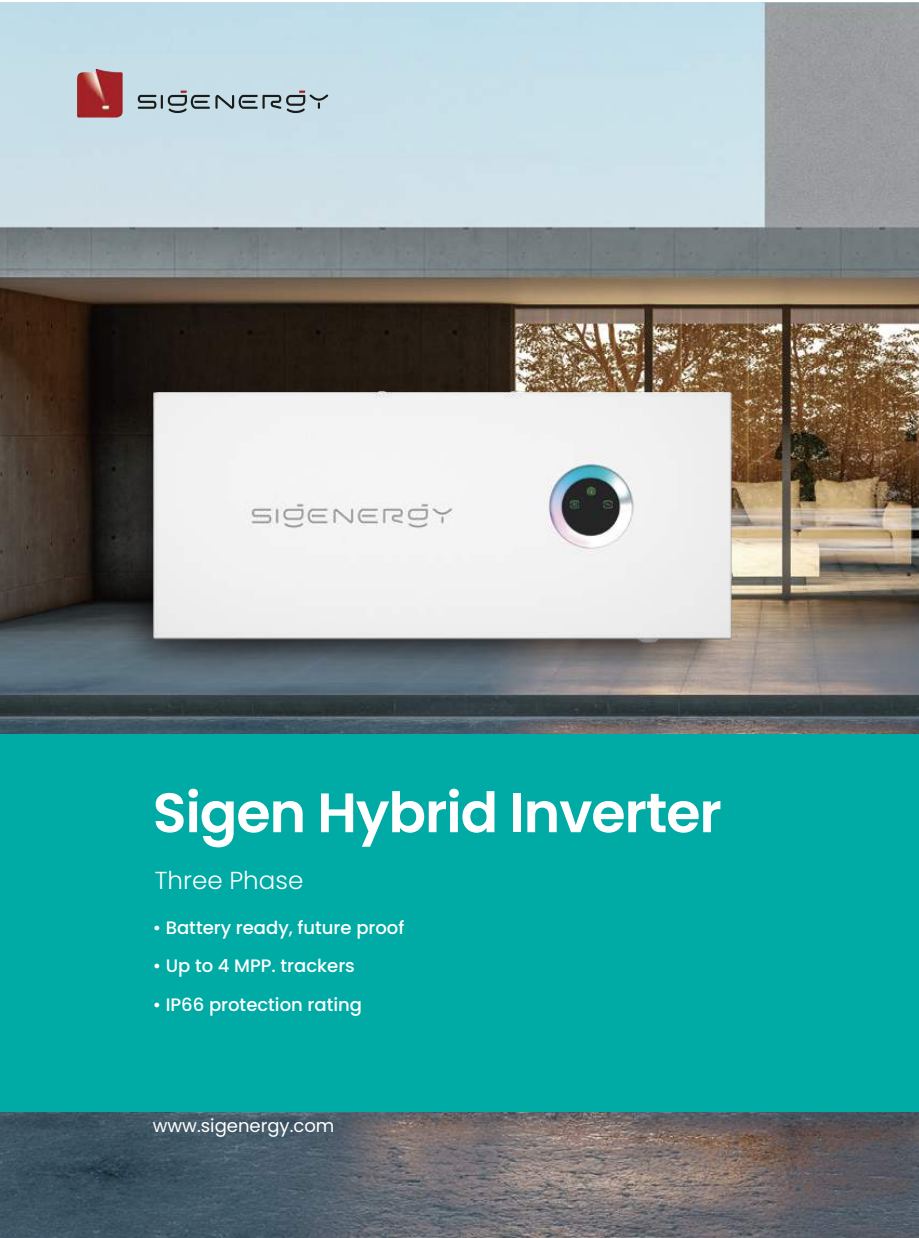
<style>
.page{position:relative;width:919px;height:1238px;background:#fff}
.page>*{position:absolute;margin:0;border:0;box-sizing:border-box;transform-origin:0 0}
.t1{font:600 55.5px "Poppins";letter-spacing:-.02em;color:#fff}
.t2{font:300 24.6px "Poppins";color:#fff}
.t3{font:500 18px "Poppins";color:#fff}
.t4{font:18px "Poppins";color:#fff}
</style>
<div class="page">
<div style="left:0;top:733px;width:918px;height:429px;background:#00aaa5"></div>
<img style="left:0;top:208px;width:918px;height:526px">
<img style="left:0;top:1112px;width:918px;height:125px">
<svg style="left:138px;top:91px;width:190px;height:22px;background:#9fb0b8"></svg>
<img style="left:77px;top:69px;width:46px;height:49px">
<svg style="left:96px;top:72px;width:2px;height:7px"></svg>
<h1 class="t1" style="left:153px;top:780px;width:570px">Sigen Hybrid Inverter</h1>
<h2 class="t2" style="left:155px;top:865px;width:150px">Three Phase</h2>
<p class="t3" style="left:153px;top:917px;width:253px">• Battery ready, future proof</p>
<p class="t3" style="left:153px;top:955px;width:204px">• Up to 4 MPP. trackers</p>
<p class="t3" style="left:153px;top:993px;width:211px">• IP66 protection rating</p>
<p class="t4" style="left:153px;top:1114px;width:183px">www.sigenergy.com</p>
</div>
